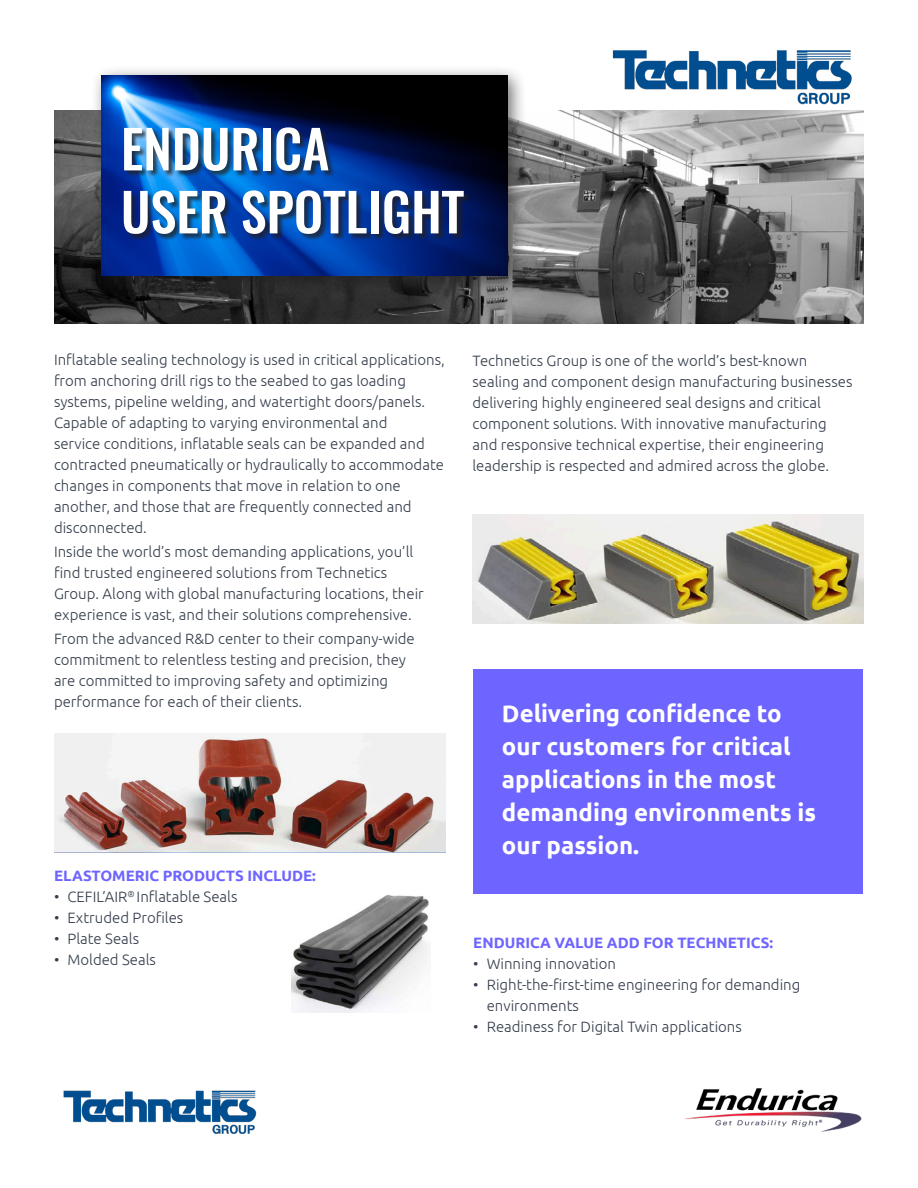
<style>
.page{position:relative;width:918px;height:1188px;background:#fff}
.page>*{position:absolute;margin:0;border:0;box-sizing:border-box;transform-origin:0 0}
.Heading{font:500 52.5px "Oswald";color:#fff}
.Caption_1{font:700 24px/33px "Ubuntu";color:#fff}
.Caption_1-2{font:300 15px/21px "Ubuntu";color:#363f4d}
.Caption_1-3{font:700 15px "Ubuntu";color:#6e64ff}
</style>
<div class="page">
<img style="left:54px;top:110px;width:810px;height:214px">
<div style="left:91px;top:65px;width:436px;height:231px;background:#231f20;opacity:.65"></div>
<img style="left:101px;top:76px;width:406px;height:200px">
<div style="left:124px;top:128px;width:347px;height:113px;background:#231f20;opacity:.75"></div>
<img style="left:602px;top:50px;width:262px;height:68px">
<img style="left:54px;top:733px;width:392px;height:119px">
<img style="left:472px;top:515px;width:391px;height:108px">
<img style="left:292px;top:895px;width:138px;height:118px">
<div style="left:473px;top:669px;width:390px;height:224px;background:#6e64ff"></div>
<img style="left:63px;top:1090px;width:194px;height:44px">
<img style="left:685px;top:1088px;width:177px;height:44px">
<p class="Heading" style="left:121px;top:112px;width:210px">ENDURICA</p>
<p class="Heading" style="left:121px;top:175px;width:344px">USER SPOTLIGHT</p>
<p class="Caption_1-2" style="left:54px;top:349px;width:392px">Inflatable sealing technology is used in critical applications, from anchoring drill rigs to the seabed to gas loading systems, pipeline welding, and watertight doors/panels.<br>Capable of adapting to varying environmental and<br>service conditions, inflatable seals can be expanded and contracted pneumatically or hydraulically to accommodate changes in components that move in relation to one another, and those that are frequently connected and disconnected.</p>
<p class="Caption_1-2" style="left:54px;top:541px;width:371px">Inside the world’s most demanding applications, you’ll find trusted engineered solutions from Technetics Group. Along with global manufacturing locations, their experience is vast, and their solutions comprehensive.</p>
<p class="Caption_1-2" style="left:54px;top:628px;width:362px">From the advanced R&amp;D center to their company-wide commitment to relentless testing and precision, they are committed to improving safety and optimizing performance for each of their clients.</p>
<p class="Caption_1-3" style="left:54px;top:866px;width:263px">ELASTOMERIC PRODUCTS INCLUDE:</p>
<p class="Caption_1-2" style="left:54px;top:886px;width:185px">• CEFIL’AIR<sup>®</sup> Inflatable Seals</p>
<p class="Caption_1-2" style="left:54px;top:907px;width:131px">• Extruded Profiles</p>
<p class="Caption_1-2" style="left:54px;top:928px;width:87px">• Plate Seals</p>
<p class="Caption_1-2" style="left:54px;top:949px;width:104px">• Molded Seals</p>
<p class="Caption_1-2" style="left:472px;top:349px;width:381px">Technetics Group is one of the world’s best-known sealing and component design manufacturing businesses delivering highly engineered seal designs and critical component solutions. With innovative manufacturing and responsive technical expertise, their engineering leadership is respected and admired across the globe.</p>
<p class="Caption_1" style="left:502px;top:697px;width:316px">Delivering confidence to our customers for critical applications in the most demanding environments is our passion.</p>
<p class="Caption_1-3" style="left:473px;top:934px;width:301px">ENDURICA VALUE ADD FOR TECHNETICS:</p>
<p class="Caption_1-2" style="left:473px;top:953px;width:144px">• Winning innovation</p>
<p class="Caption_1-2" style="left:487px;top:974px;width:315px;text-indent:-14px">• Right-the-first-time engineering for demanding environments</p>
<p class="Caption_1-2" style="left:473px;top:1016px;width:270px">• Readiness for Digital Twin applications</p>
</div>
